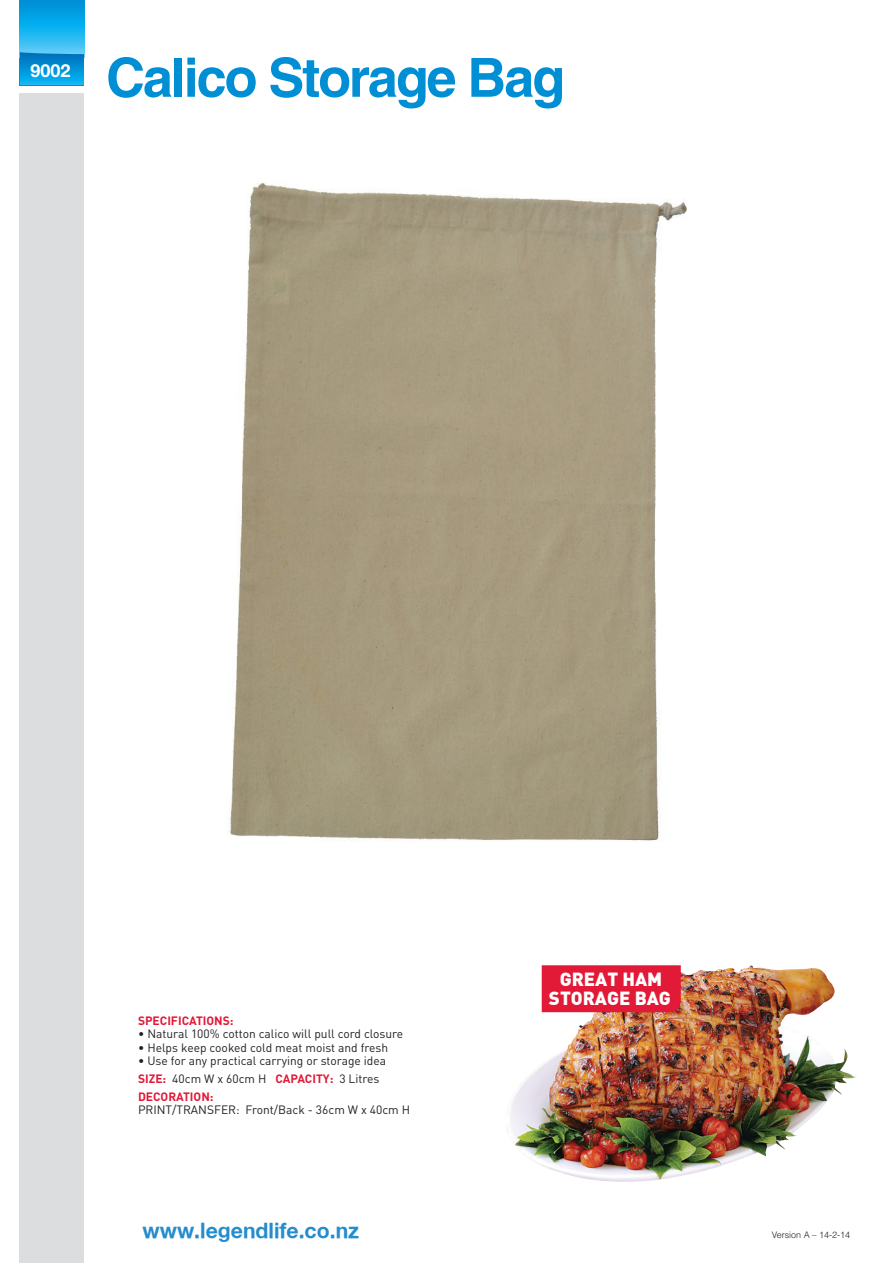
<style>
.page{position:relative;width:893px;height:1263px;background:#fff}
.page>*{position:absolute;margin:0;border:0;box-sizing:border-box;transform-origin:0 0}
.t1{font:700 54px "Helvetica LT Std";letter-spacing:-.04em;color:#008fd5}
.t2{font:700 21.15px "Helvetica Neue";color:#248dcd}
.t3{font:900 18.6px/18.6px "DIN";color:#fff;text-align:center}
.t4{font:700 18px "Helvetica Neue LT Std";color:#fff}
.t5{font:12px/17.7px "DIN";color:#231f20}
.t6{font:700 12px "DIN";color:#e21937}
.t7{font:300 9px "Helvetica LT Std";color:#231f20}
.s1{font-weight:700;color:#e21937}
</style>
<div class="page">
<img style="left:229px;top:183px;width:458px;height:658px">
<div style="left:20px;top:94px;width:64px;height:1169px;background:#dcddde"></div>
<svg style="left:20px;top:0;width:64px;height:52px;background:#18adea"></svg>
<svg style="left:20px;top:52px;width:64px;height:33px;background:#0796d9"></svg>
<img style="left:836px;top:1049px;width:20px;height:46px">
<img style="left:506px;top:965px;width:330px;height:217px">
<div style="left:542px;top:965px;width:139px;height:47px;background:#e21937"></div>
<h3 class="t4" style="left:30px;top:59px;width:42px">9002</h3>
<h1 class="t1" style="left:106px;top:45px;width:461px">Calico Storage Bag</h1>
<p class="t6" style="left:138px;top:1012px;width:97px">SPECIFICATIONS:</p>
<p class="t5" style="left:138px;top:1025px;width:267px">• Natural 100% cotton calico will pull cord closure</p>
<p class="t5" style="left:138px;top:1038px;width:252px">• Helps keep cooked cold meat moist and fresh</p>
<p class="t5" style="left:138px;top:1052px;width:250px">• Use for any practical carrying or storage idea<br><span class="s1">SIZE:</span> 40cm W x 60cm H <span class="s1">CAPACITY:</span> 3 Litres<br><span class="s1">DECORATION:</span></p>
<p class="t5" style="left:138px;top:1101px;width:274px">PRINT/TRANSFER: Front/Back - 36cm W x 40cm H</p>
<h3 class="t3" style="left:549px;top:969px;width:124px">GREAT HAM<br>STORAGE BAG</h3>
<h2 class="t2" style="left:142px;top:1217px;width:218px">www.legendlife.co.nz</h2>
<p class="t7" style="left:772px;top:1229px;width:80px">Version A – 14-2-14</p>
</div>
